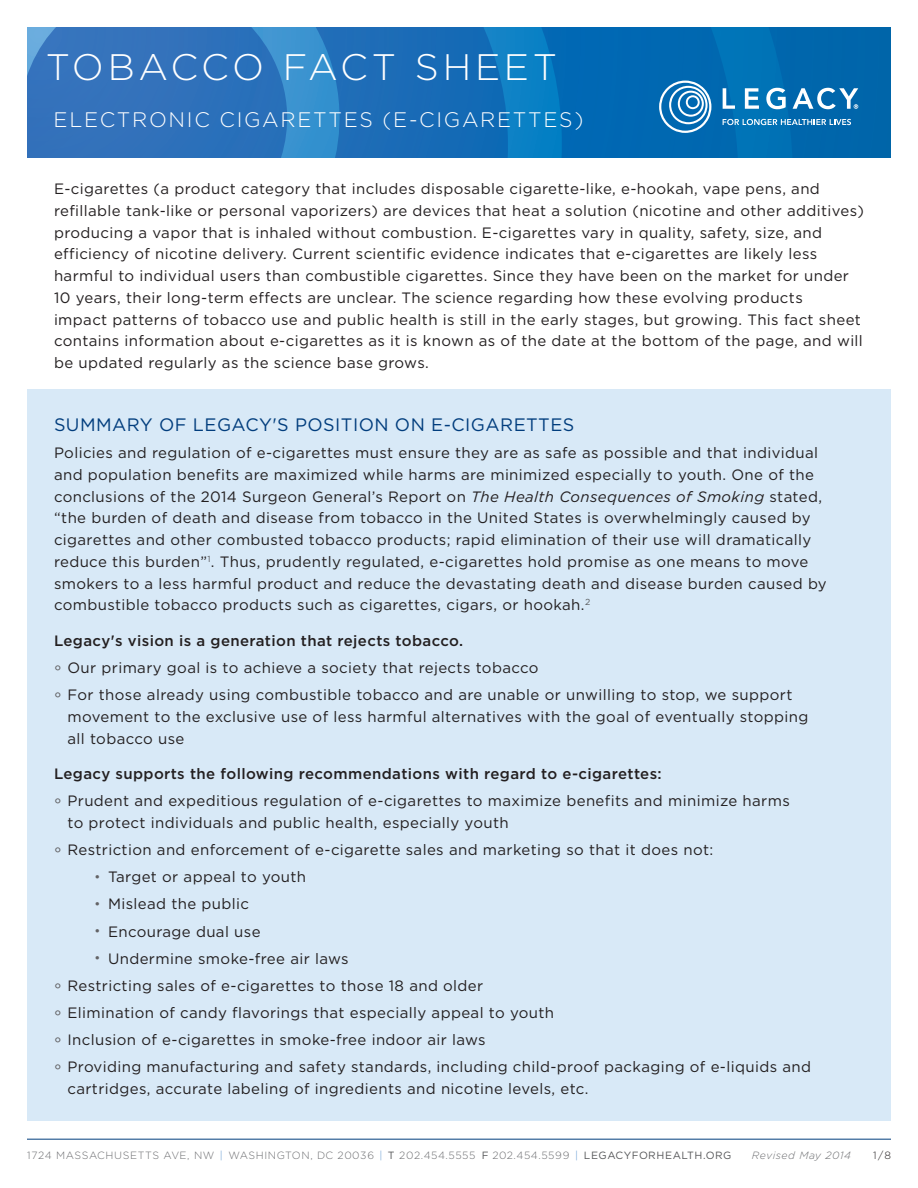
<style>
.page{position:relative;width:918px;height:1188px;background:#fff}
.page>*{position:absolute;margin:0;border:0;box-sizing:border-box;transform-origin:0 0}
.t1{font:300 36.9px "Gotham HTF";letter-spacing:.1em;color:#fff}
.t2{font:300 21px "Gotham HTF";letter-spacing:.08em;color:#fff}
.t3{font:18px "Gotham HTF";letter-spacing:.025em;color:#013d7d}
.t4{font:15px/21.8px "Gotham HTF";letter-spacing:.025em;color:#231f20}
.t5{font:300 10.5px "Gotham HTF";letter-spacing:.05em;color:#6c6d70}
.t6{font:italic 300 10.5px "Gotham HTF";letter-spacing:.05em;color:#6c6d70}
.t7{font:300 10.5px "Gotham HTF";color:#231f20}
.s1{font-style:italic}
.s2{font-weight:500}
.s3{font-size:16.5px;color:#636366}
.s4{font-weight:500;font-size:12px;color:#636366}
.s5{color:#5f98d1}
.s6{font-weight:400;color:#57585a}
</style>
<div class="page">
<hr style="left:27px;top:1139px;width:864px;height:1px;background:#013d7d">
<svg style="left:27px;top:27px;width:864px;height:131px;background:#1870b8"></svg>
<svg style="left:659px;top:81px;width:52px;height:52px"></svg>
<svg style="left:723px;top:88px;width:12px;height:21px"></svg>
<svg style="left:745px;top:88px;width:14px;height:21px"></svg>
<svg style="left:766px;top:88px;width:20px;height:21px"></svg>
<svg style="left:723px;top:119px;width:128px;height:6px"></svg>
<svg style="left:793px;top:88px;width:65px;height:21px"></svg>
<div style="left:27px;top:389px;width:864px;height:732px;background:#d8e9f7"></div>
<h1 class="t1" style="left:46px;top:47px;width:513px">TOBACCO FACT SHEET</h1>
<h2 class="t2" style="left:54px;top:108px;width:531px">ELECTRONIC CIGARETTES (E-CIGARETTES)</h2>
<p class="t4" style="left:54px;top:178px;width:811px">E-cigarettes (a product category that includes disposable cigarette-like, e-hookah, vape pens, and refillable tank-like or personal vaporizers) are devices that heat a solution (nicotine and other additives) producing a vapor that is inhaled without combustion. E-cigarettes vary in quality, safety, size, and efficiency of nicotine delivery. Current scientific evidence indicates that e-cigarettes are likely less harmful to individual users than combustible cigarettes. Since they have been on the market for under 10 years, their long-term effects are unclear. The science regarding how these evolving products<br>impact patterns of tobacco use and public health is still in the early stages, but growing. This fact sheet contains information about e-cigarettes as it is known as of the date at the bottom of the page, and will be updated regularly as the science base grows.</p>
<p class="t3" style="left:54px;top:415px;width:522px">SUMMARY OF LEGACY'S POSITION ON E-CIGARETTES</p>
<p class="t4" style="left:54px;top:442px;width:774px">Policies and regulation of e-cigarettes must ensure they are as safe as possible and that individual and population benefits are maximized while harms are minimized especially to youth. One of the conclusions of the 2014 Surgeon General’s Report on <span class="s1">The Health Consequences of Smoking</span> stated, “the burden of death and disease from tobacco in the United States is overwhelmingly caused by cigarettes and other combusted tobacco products; rapid elimination of their use will dramatically reduce this burden”<sup>1</sup>. Thus, prudently regulated, e-cigarettes hold promise as one means to move smokers to a less harmful product and reduce the devastating death and disease burden caused by combustible tobacco products such as cigarettes, cigars, or hookah.<sup>2</sup></p>
<p class="t4" style="left:54px;top:627px;width:740px;line-height:27.2px"><span class="s2">Legacy's vision is a generation that rejects tobacco.<br></span><span class="s3">°</span> Our primary goal is to achieve a society that rejects tobacco<br><span class="s3">°</span> For those already using combustible tobacco and are unable or unwilling to stop, we support</p>
<p class="t4" style="left:68px;top:705px;width:742px">movement to the exclusive use of less harmful alternatives with the goal of eventually stopping all tobacco use</p>
<p class="t4" style="left:54px;top:760px;width:737px;line-height:27.2px"><span class="s2">Legacy supports the following recommendations with regard to e-cigarettes:<br></span><span class="s3">°</span> Prudent and expeditious regulation of e-cigarettes to maximize benefits and minimize harms</p>
<p class="t4" style="left:54px;top:809px;width:661px;line-height:27.2px;text-indent:14px">to protect individuals and public health, especially youth<br><span class="s3">°</span> Restriction and enforcement of e-cigarette sales and marketing so that it does not:</p>
<p class="t4" style="left:94px;top:866px;width:213px"><span class="s4">•</span> Target or appeal to youth</p>
<p class="t4" style="left:94px;top:893px;width:156px"><span class="s4">•</span> Mislead the public</p>
<p class="t4" style="left:94px;top:920px;width:168px"><span class="s4">•</span> Encourage dual use</p>
<p class="t4" style="left:54px;top:945px;width:759px;line-height:27.2px;text-indent:40px"><span class="s4">•</span> Undermine smoke-free air laws<br><span class="s3">°</span> Restricting sales of e-cigarettes to those 18 and older<br><span class="s3">°</span> Elimination of candy flavorings that especially appeal to youth<br><span class="s3">°</span> Inclusion of e-cigarettes in smoke-free indoor air laws<br><span class="s3">°</span> Providing manufacturing and safety standards, including child-proof packaging of e-liquids and</p>
<p class="t4" style="left:68px;top:1078px;width:523px">cartridges, accurate labeling of ingredients and nicotine levels, etc.</p>
<p class="t5" style="left:27px;top:1150px;width:706px">1724 MASSACHUSETTS AVE, NW <span class="s5">|</span> WASHINGTON, DC 20036 <span class="s5">|</span> <span class="s6">T</span> 202.454.5555 <span class="s6">F</span> 202.454.5599 <span class="s5">|</span> <span class="s6">LEGACYFORHEALTH.ORG</span></p>
<p class="t6" style="left:752px;top:1150px;width:100px">Revised May 2014</p>
<p class="t7" style="left:873px;top:1150px;width:19px">1/8</p>
</div>
